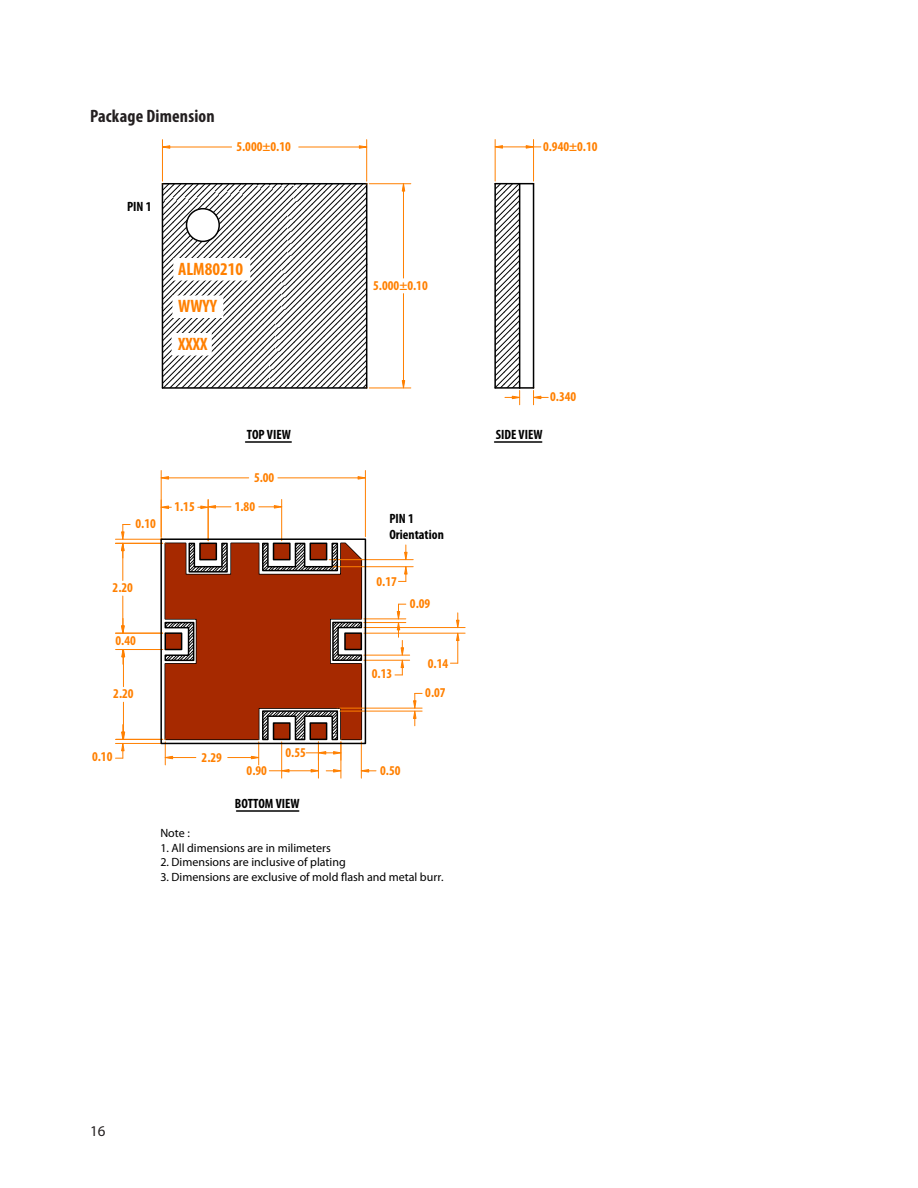
<style>
.page{position:relative;width:918px;height:1188px;background:#fff}
.page>*{position:absolute;margin:0;border:0;box-sizing:border-box;transform-origin:0 0}
.t1{font:700 condensed 18px "Myriad Pro";letter-spacing:.01em;color:#231f20}
.t2{font:700 condensed 18px "Myriad Pro";color:#ff8000}
.t3{font:15px "Myriad Pro";color:#231f20}
.t4{font:700 condensed 13.5px "Myriad Pro";color:#ff8000}
.t5{font:700 condensed 13.5px/16.2px "Myriad Pro";color:#000}
.t6{font:12px "Myriad Pro";color:#000}
</style>
<div class="page">
<hr style="left:369px;top:388px;width:42px;height:1px;background:#ff8000">
<hr style="left:369px;top:183px;width:42px;height:1px;background:#ff8000">
<hr style="left:403px;top:294px;width:1px;height:87px;background:#ff8000">
<hr style="left:403px;top:191px;width:1px;height:87px;background:#ff8000">
<svg style="left:401px;top:380px;width:5px;height:9px"></svg>
<svg style="left:401px;top:183px;width:5px;height:9px"></svg>
<hr style="left:162px;top:140px;width:1px;height:41px;background:#ff8000">
<hr style="left:366px;top:140px;width:1px;height:41px;background:#ff8000">
<hr style="left:170px;top:147px;width:62px;height:1px;background:#ff8000">
<hr style="left:299px;top:147px;width:60px;height:1px;background:#ff8000">
<svg style="left:163px;top:145px;width:8px;height:4px"></svg>
<svg style="left:358px;top:145px;width:10px;height:4px"></svg>
<hr style="left:495px;top:140px;width:1px;height:41px;background:#ff8000">
<hr style="left:533px;top:140px;width:1px;height:41px;background:#ff8000">
<svg style="left:494px;top:145px;width:47px;height:4px"></svg>
<hr style="left:246px;top:441px;width:45px;height:2px;background:#000">
<svg style="left:161px;top:182px;width:207px;height:207px"></svg>
<hr style="left:495px;top:441px;width:47px;height:2px;background:#000">
<svg style="left:505px;top:386px;width:43px;height:19px"></svg>
<hr style="left:494px;top:184px;width:2px;height:204px;background:#000">
<svg style="left:494px;top:182px;width:41px;height:3px"></svg>
<hr style="left:533px;top:184px;width:1px;height:204px;background:#000">
<hr style="left:495px;top:387px;width:25px;height:2px;background:#000">
<svg style="left:495px;top:184px;width:25px;height:204px"></svg>
<hr style="left:237px;top:810px;width:62px;height:2px;background:#000">
<hr style="left:364px;top:633px;width:101px;height:1px;background:#ff8000">
<hr style="left:364px;top:627px;width:101px;height:1px;background:#ff8000">
<svg style="left:450px;top:613px;width:10px;height:51px"></svg>
<hr style="left:123px;top:657px;width:1px;height:30px;background:#ff8000">
<hr style="left:123px;top:702px;width:1px;height:30px;background:#ff8000">
<hr style="left:115px;top:739px;width:48px;height:1px;background:#ff8000">
<hr style="left:115px;top:743px;width:48px;height:1px;background:#ff8000">
<svg style="left:115px;top:725px;width:11px;height:34px"></svg>
<hr style="left:115px;top:633px;width:48px;height:1px;background:#ff8000">
<hr style="left:122px;top:596px;width:1px;height:30px;background:#ff8000">
<hr style="left:161px;top:500px;width:1px;height:41px;background:#ff8000">
<svg style="left:160px;top:505px;width:11px;height:4px"></svg>
<hr style="left:208px;top:499px;width:1px;height:42px;background:#ff8000">
<hr style="left:281px;top:499px;width:1px;height:42px;background:#ff8000">
<svg style="left:198px;top:505px;width:33px;height:4px"></svg>
<svg style="left:259px;top:505px;width:24px;height:4px"></svg>
<hr style="left:340px;top:711px;width:82px;height:1px;background:#ff8000">
<hr style="left:340px;top:708px;width:82px;height:1px;background:#ff8000">
<svg style="left:413px;top:693px;width:9px;height:33px"></svg>
<hr style="left:329px;top:559px;width:84px;height:1px;background:#ff8000">
<hr style="left:329px;top:566px;width:84px;height:1px;background:#ff8000">
<svg style="left:399px;top:545px;width:9px;height:37px"></svg>
<hr style="left:341px;top:742px;width:1px;height:36px;background:#ff8000">
<hr style="left:361px;top:742px;width:1px;height:36px;background:#ff8000">
<hr style="left:364px;top:655px;width:46px;height:1px;background:#ff8000">
<hr style="left:364px;top:660px;width:46px;height:1px;background:#ff8000">
<hr style="left:115px;top:543px;width:48px;height:1px;background:#ff8000">
<hr style="left:115px;top:539px;width:48px;height:1px;background:#ff8000">
<svg style="left:121px;top:524px;width:9px;height:56px"></svg>
<hr style="left:318px;top:742px;width:1px;height:36px;background:#ff8000">
<hr style="left:281px;top:742px;width:1px;height:36px;background:#ff8000">
<hr style="left:364px;top:622px;width:42px;height:1px;background:#ff8000">
<hr style="left:364px;top:619px;width:42px;height:1px;background:#ff8000">
<svg style="left:395px;top:604px;width:11px;height:72px"></svg>
<hr style="left:116px;top:649px;width:47px;height:1px;background:#ff8000">
<svg style="left:121px;top:618px;width:4px;height:16px"></svg>
<svg style="left:121px;top:650px;width:5px;height:14px"></svg>
<hr style="left:365px;top:471px;width:1px;height:66px;background:#ff8000">
<hr style="left:161px;top:471px;width:1px;height:66px;background:#ff8000">
<hr style="left:278px;top:477px;width:80px;height:1px;background:#ff8000">
<hr style="left:169px;top:477px;width:80px;height:1px;background:#ff8000">
<svg style="left:357px;top:476px;width:9px;height:4px"></svg>
<svg style="left:161px;top:539px;width:215px;height:234px"></svg>
<svg style="left:160px;top:476px;width:9px;height:4px"></svg>
<div style="left:165px;top:632px;width:17px;height:18px;border:2px solid #000"></div>
<div style="left:199px;top:543px;width:18px;height:17px;border:2px solid #000"></div>
<div style="left:310px;top:543px;width:17px;height:17px;border:2px solid #000"></div>
<div style="left:273px;top:543px;width:18px;height:17px;border:2px solid #000"></div>
<div style="left:310px;top:722px;width:17px;height:18px;border:2px solid #000"></div>
<div style="left:273px;top:722px;width:18px;height:18px;border:2px solid #000"></div>
<div style="left:344px;top:632px;width:18px;height:18px;border:2px solid #000"></div>
<div style="left:160px;top:538px;width:206px;height:206px;border:2px solid #000"></div>
<h1 class="t1" style="left:90px;top:109px;width:126px">Package Dimension</h1>
<p class="t5" style="left:127px;top:199px;width:26px">PIN 1</p>
<p class="t4" style="left:236px;top:142px;width:56px">5.000±0.10</p>
<h1 class="t2" style="left:178px;top:262px;width:66px">ALM80210</h1>
<h1 class="t2" style="left:178px;top:300px;width:40px">WWYY</h1>
<h1 class="t2" style="left:178px;top:337px;width:31px">XXXX</h1>
<p class="t4" style="left:373px;top:280px;width:56px">5.000±0.10</p>
<p class="t4" style="left:543px;top:142px;width:56px">0.940±0.10</p>
<p class="t4" style="left:550px;top:392px;width:28px">0.340</p>
<p class="t5" style="left:247px;top:427px;width:46px">TOP VIEW</p>
<p class="t5" style="left:496px;top:427px;width:48px">SIDE VIEW</p>
<p class="t4" style="left:254px;top:473px;width:22px">5.00</p>
<p class="t4" style="left:136px;top:519px;width:22px">0.10</p>
<p class="t4" style="left:174px;top:502px;width:22px">1.15</p>
<p class="t4" style="left:235px;top:501px;width:22px">1.80</p>
<p class="t4" style="left:113px;top:583px;width:22px">2.20</p>
<p class="t4" style="left:116px;top:636px;width:22px">0.40</p>
<p class="t4" style="left:113px;top:689px;width:22px">2.20</p>
<p class="t4" style="left:92px;top:751px;width:22px">0.10</p>
<p class="t4" style="left:202px;top:752px;width:22px">2.29</p>
<p class="t4" style="left:247px;top:765px;width:22px">0.90</p>
<p class="t4" style="left:285px;top:747px;width:22px">0.55</p>
<p class="t5" style="left:235px;top:796px;width:66px">BOTTOM VIEW</p>
<p class="t5" style="left:389px;top:511px;width:56px">PIN 1<br>Orientation</p>
<p class="t4" style="left:377px;top:576px;width:22px">0.17</p>
<p class="t4" style="left:410px;top:599px;width:22px">0.09</p>
<p class="t4" style="left:372px;top:668px;width:22px">0.13</p>
<p class="t4" style="left:428px;top:659px;width:22px">0.14</p>
<p class="t4" style="left:425px;top:688px;width:22px">0.07</p>
<p class="t4" style="left:380px;top:765px;width:22px">0.50</p>
<p class="t6" style="left:160px;top:829px;width:31px">Note :</p>
<p class="t6" style="left:160px;top:843px;width:172px">1. All dimensions are in milimeters</p>
<p class="t6" style="left:160px;top:858px;width:187px">2. Dimensions are inclusive of plating</p>
<p class="t6" style="left:160px;top:872px;width:285px">3. Dimensions are exclusive of mold flash and metal burr.</p>
<p class="t3" style="left:90px;top:1125px;width:17px">16</p>
</div>
